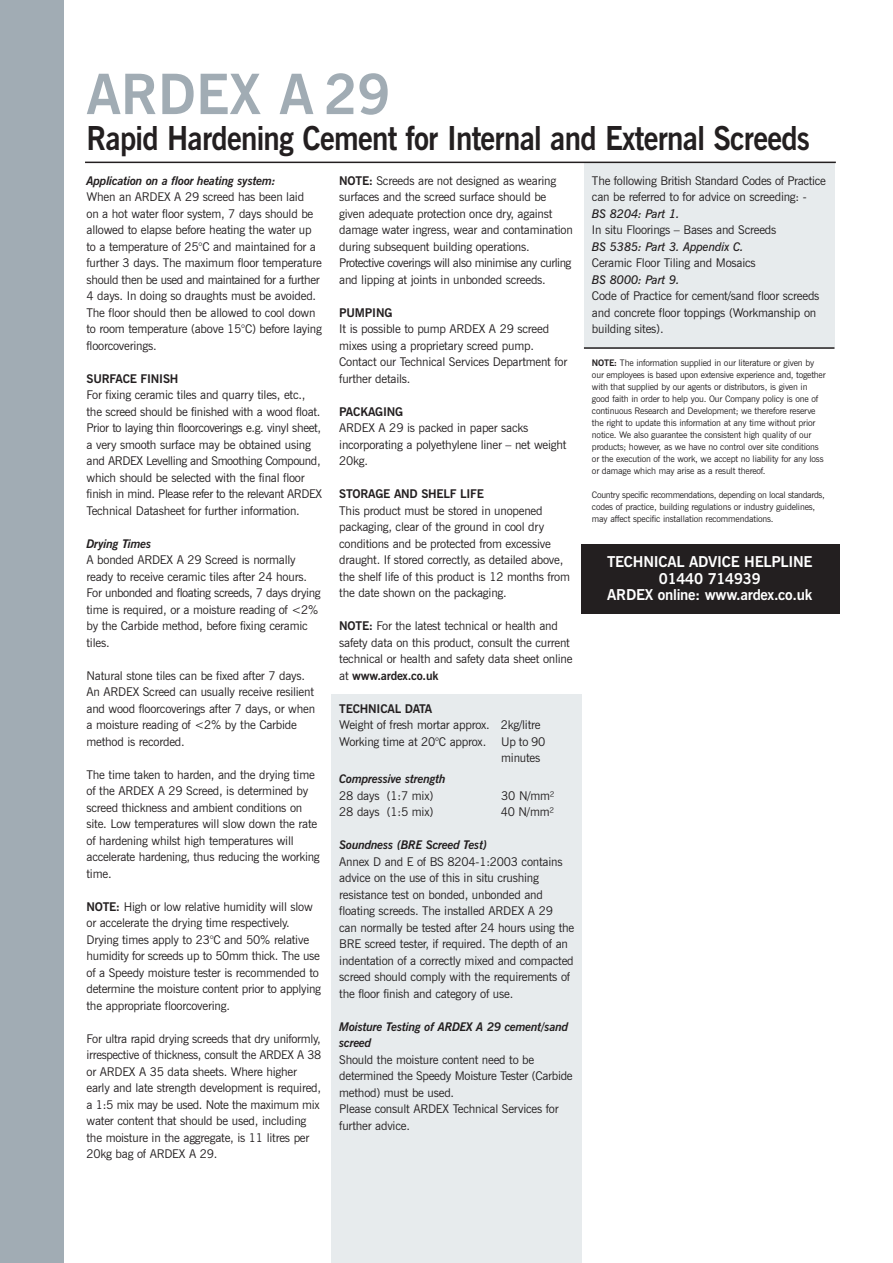
<style>
.page{position:relative;width:893px;height:1263px;background:#fff}
.page>*{position:absolute;margin:0;border:0;box-sizing:border-box;transform-origin:0 0}
.t1{font:700 55.5px "News Gothic BT";color:#a1acb4}
.t2{font:700 33px "News Gothic BT";letter-spacing:-.025em;color:#231f20;scale:.9 1}
.t3{font:700 15px/16.5px "News Gothic BT";letter-spacing:-.02em;color:#fff;text-align:center}
.t4{font:12px/16.5px "News Gothic BT";letter-spacing:-.02em;color:#231f20}
.t5{font:italic 700 12px/16.5px "News Gothic BT";letter-spacing:-.02em;color:#231f20}
.t6{font:700 12px "News Gothic BT";letter-spacing:-.02em;color:#231f20}
.t7{font:italic 600 12px "News Gothic BT";letter-spacing:-.02em;color:#231f20}
.t8{font:9px/12px "News Gothic BT";letter-spacing:-.02em;color:#231f20}
.s1{font-weight:700}
</style>
<div class="page">
<div style="left:582px;top:544px;width:258px;height:69px;background:#231f20"></div>
<div style="left:331px;top:695px;width:251px;height:568px;background:#e7ebed"></div>
<div style="left:584px;top:163px;width:250px;height:185px;background:#e7ebed"></div>
<div style="left:0;top:0;width:64px;height:1263px;background:#a1acb4"></div>
<hr style="left:85px;top:162px;width:751px;height:1px;background:#231f20">
<hr style="left:584px;top:347px;width:250px;height:2px;background:#231f20">
<h1 class="t1" style="left:87px;top:72px;width:306px">ARDEX A 29</h1>
<h2 class="t2" style="left:87px;top:125px;width:805px">Rapid Hardening Cement for Internal and External Screeds</h2>
<p class="t5" style="left:87px;top:173px;width:191px">Application on a floor heating system:</p>
<p class="t4" style="left:87px;top:190px;width:237px">When an ARDEX A 29 screed has been laid<br>on a hot water floor system, 7 days should be allowed to elapse before heating the water up to a temperature of 25°C and maintained for a further 3 days. The maximum floor temperature should then be used and maintained for a further 4 days. In doing so draughts must be avoided.<br>The floor should then be allowed to cool down to room temperature (above 15°C) before laying floorcoverings.</p>
<p class="t6" style="left:87px;top:373px;width:93px">SURFACE FINISH</p>
<p class="t4" style="left:87px;top:388px;width:237px">For fixing ceramic tiles and quarry tiles, etc., the screed should be finished with a wood float.<br>Prior to laying thin floorcoverings e.g. vinyl sheet, a very smooth surface may be obtained using and ARDEX Levelling and Smoothing Compound, which should be selected with the final floor finish in mind. Please refer to the relevant ARDEX Technical Datasheet for further information.</p>
<p class="t5" style="left:87px;top:536px;width:66px">Drying Times</p>
<p class="t4" style="left:87px;top:553px;width:236px">A bonded ARDEX A 29 Screed is normally ready to receive ceramic tiles after 24 hours.<br>For unbonded and floating screeds, 7 days drying time is required, or a moisture reading of &lt;2% by the Carbide method, before fixing ceramic tiles.</p>
<p class="t4" style="left:87px;top:668px;width:230px">Natural stone tiles can be fixed after 7 days.<br>An ARDEX Screed can usually receive resilient and wood floorcoverings after 7 days, or when a moisture reading of &lt;2% by the Carbide method is recorded.</p>
<p class="t4" style="left:87px;top:767px;width:235px">The time taken to harden, and the drying time of the ARDEX A 29 Screed, is determined by screed thickness and ambient conditions on site. Low temperatures will slow down the rate of hardening whilst high temperatures will accelerate hardening, thus reducing the working time.</p>
<p class="t4" style="left:87px;top:899px;width:236px"><span class="s1">NOTE:</span> High or low relative humidity will slow or accelerate the drying time respectively.<br>Drying times apply to 23°C and 50% relative humidity for screeds up to 50mm thick. The use of a Speedy moisture tester is recommended to determine the moisture content prior to applying the appropriate floorcovering.</p>
<p class="t4" style="left:87px;top:1031px;width:236px">For ultra rapid drying screeds that dry uniformly, irrespective of thickness, consult the ARDEX A 38 or ARDEX A 35 data sheets. Where higher early and late strength development is required, a 1:5 mix may be used. Note the maximum mix water content that should be used, including the moisture in the aggregate, is 11 litres per 20kg bag of ARDEX A 29.</p>
<p class="t4" style="left:339px;top:173px;width:235px"><span class="s1">NOTE:</span> Screeds are not designed as wearing surfaces and the screed surface should be given adequate protection once dry, against damage water ingress, wear and contamination during subsequent building operations.<br>Protective coverings will also minimise any curling and lipping at joints in unbonded screeds.</p>
<p class="t6" style="left:339px;top:308px;width:55px">PUMPING</p>
<p class="t4" style="left:339px;top:322px;width:230px">It is possible to pump ARDEX A 29 screed mixes using a proprietary screed pump.<br>Contact our Technical Services Department for further details.</p>
<p class="t6" style="left:339px;top:407px;width:65px">PACKAGING</p>
<p class="t4" style="left:339px;top:421px;width:229px">ARDEX A 29 is packed in paper sacks incorporating a polyethylene liner – net weight<br>20kg.</p>
<p class="t6" style="left:339px;top:489px;width:146px">STORAGE AND SHELF LIFE</p>
<p class="t4" style="left:339px;top:503px;width:232px">This product must be stored in unopened packaging, clear of the ground in cool dry conditions and be protected from excessive draught. If stored correctly, as detailed above, the shelf life of this product is 12 months from the date shown on the packaging.</p>
<p class="t4" style="left:339px;top:619px;width:235px"><span class="s1">NOTE:</span> For the latest technical or health and safety data on this product, consult the current technical or health and safety data sheet online at <span class="s1">www.ardex.co.uk</span></p>
<p class="t6" style="left:339px;top:704px;width:94px">TECHNICAL DATA</p>
<p class="t4" style="left:339px;top:718px;width:203px">Weight of fresh mortar approx. 2kg/litre</p>
<p class="t4" style="left:339px;top:734px;width:208px">Working time at 20°C approx. Up to 90</p>
<p class="t4" style="left:501px;top:751px;width:41px">minutes</p>
<p class="t5" style="left:339px;top:772px;width:108px">Compressive strength</p>
<p class="t4" style="left:339px;top:788px;width:96px">28 days (1:7 mix)</p>
<p class="t4" style="left:501px;top:788px;width:55px">30 N/mm²</p>
<p class="t4" style="left:339px;top:805px;width:96px">28 days (1:5 mix)</p>
<p class="t4" style="left:501px;top:805px;width:55px">40 N/mm²</p>
<p class="t5" style="left:339px;top:838px;width:149px">Soundness (BRE Screed Test)</p>
<p class="t4" style="left:339px;top:854px;width:237px">Annex D and E of BS 8204-1:2003 contains advice on the use of this in situ crushing resistance test on bonded, unbonded and floating screeds. The installed ARDEX A 29<br>can normally be tested after 24 hours using the BRE screed tester, if required. The depth of an indentation of a correctly mixed and compacted screed should comply with the requirements of the floor finish and category of use.</p>
<p class="t5" style="left:339px;top:1019px;width:231px">Moisture Testing of ARDEX A 29 cement/sand screed</p>
<p class="t4" style="left:339px;top:1052px;width:235px">Should the moisture content need to be determined the Speedy Moisture Tester (Carbide method) must be used.<br>Please consult ARDEX Technical Services for further advice.</p>
<p class="t4" style="left:592px;top:173px;width:235px">The following British Standard Codes of Practice can be referred to for advice on screeding: -</p>
<p class="t7" style="left:592px;top:209px;width:89px">BS 8204: Part 1.</p>
<p class="t4" style="left:592px;top:223px;width:186px">In situ Floorings – Bases and Screeds</p>
<p class="t7" style="left:592px;top:242px;width:153px">BS 5385: Part 3. Appendix C.</p>
<p class="t4" style="left:592px;top:256px;width:165px">Ceramic Floor Tiling and Mosaics</p>
<p class="t7" style="left:592px;top:275px;width:89px">BS 8000: Part 9.</p>
<p class="t4" style="left:592px;top:289px;width:229px">Code of Practice for cement/sand floor screeds and concrete floor toppings (Workmanship on building sites).</p>
<p class="t8" style="left:592px;top:358px;width:235px"><span class="s1">NOTE:</span> The information supplied in our literature or given by our employees is based upon extensive experience and, together with that supplied by our agents or distributors, is given in good faith in order to help you. Our Company policy is one of continuous Research and Development; we therefore reserve the right to update this information at any time without prior notice. We also guarantee the consistent high quality of our products; however, as we have no control over site conditions or the execution of the work, we accept no liability for any loss or damage which may arise as a result thereof.</p>
<p class="t8" style="left:592px;top:490px;width:234px">Country specific recommendations, depending on local standards, codes of practice, building regulations or industry guidelines, may affect specific installation recommendations.</p>
<p class="t3" style="left:607px;top:555px;width:207px">TECHNICAL ADVICE HELPLINE<br>01440 714939<br>ARDEX online: www.ardex.co.uk</p>
</div>
